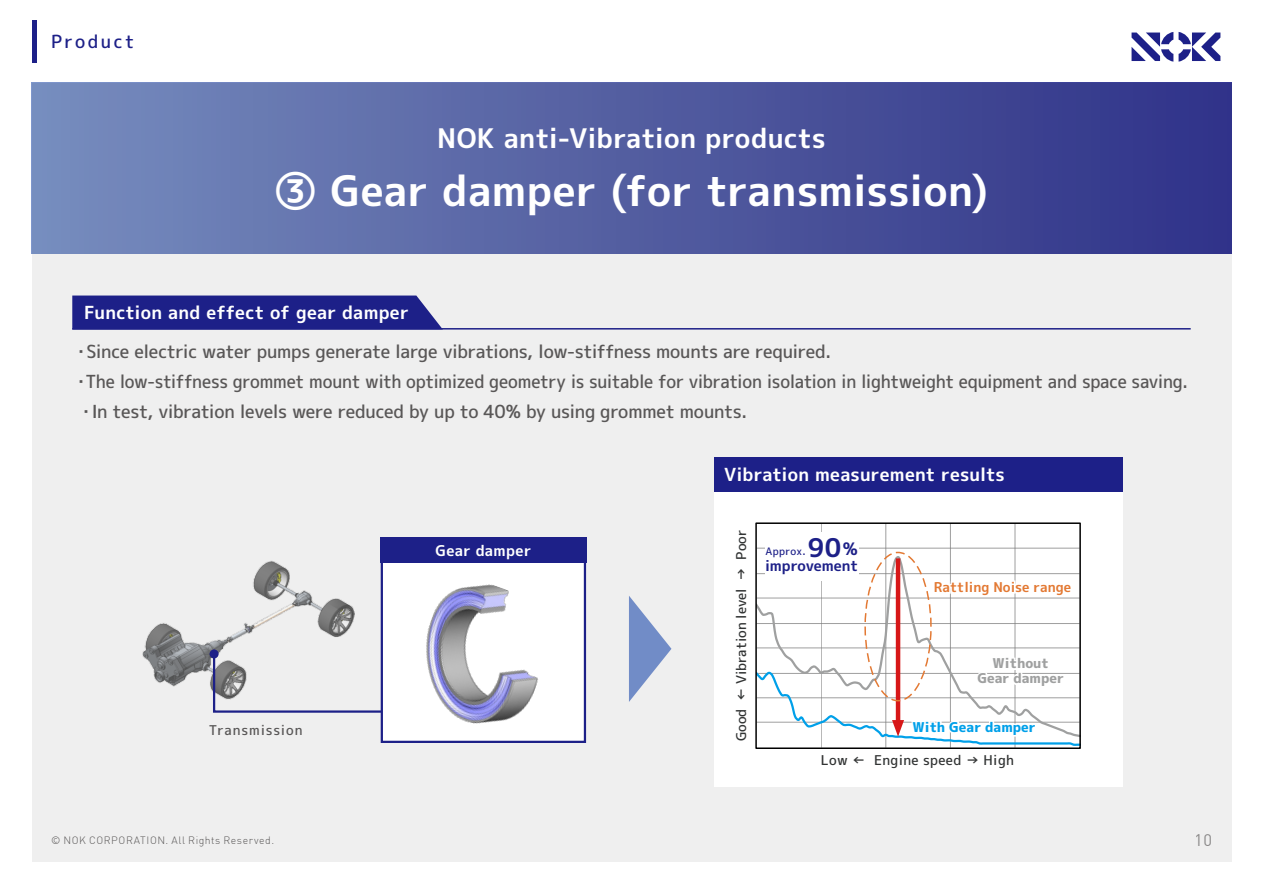
<style>
.page{position:relative;width:1263px;height:893px;background:#fff}
.page>*{position:absolute;margin:0;border:0;box-sizing:border-box;transform-origin:0 0}
.t1{font:42px "mplus 1 c bold";letter-spacing:.005em;color:#fff}
.t2{font:27px "mplus 1 c bold";letter-spacing:.005em;color:#fff}
.t3{font:25.8px "mplus 1 c bold";color:#1d2088}
.t4{font:18px/30px "mplus 1 c medium";letter-spacing:-.025em;color:#595757}
.t5{font:18px "mplus 1 c bold";letter-spacing:.01em;color:#fff}
.t6{font:18px "mplus 1 c medium";letter-spacing:.135em;color:#1d2088}
.t7{font:16.5px "DIN";color:#595757}
.t8{font:14.85px "mplus 1 c bold";letter-spacing:.025em;color:#fff}
.t9{font:14.55px "mplus 1 c bold";letter-spacing:-.005em;color:#1d2088}
.t10{font:13.5px "mplus 1 c medium";color:#323434}
.t11{font:13.5px "mplus 1 c medium";letter-spacing:.025em;color:#323434}
.t12{font:13.5px "mplus 1 c bold";color:#e37933}
.t13{font:13.5px/15px "mplus 1 c heavy";color:#9fa0a0;text-align:center}
.t14{font:13.5px "mplus 1 c heavy";color:#00a0e9}
.t15{font:13.5px "mplus 1 c medium";letter-spacing:.06em;color:#595757}
.t16{font:300 10.5px "DIN";letter-spacing:.05em;color:#595757}
.t17{font:10.35px "mplus 1 c medium";letter-spacing:.035em;color:#1d2088}
.s1{font-size:17.1px}
</style>
<div class="page">
<div style="left:32px;top:83px;width:1199px;height:778px;background:#efefef"></div>
<div style="left:32px;top:83px;width:1199px;height:170px;background:linear-gradient(to right,#778cbd,#2f3187)"></div>
<img style="left:142px;top:623px;width:70px;height:68px">
<div style="left:714px;top:491px;width:408px;height:296px;background:#fff"></div>
<hr style="left:757px;top:548px;width:322px;height:1px;background:#7d7d7d">
<hr style="left:821px;top:524px;width:1px;height:224px;background:#7d7d7d">
<hr style="left:885px;top:524px;width:1px;height:224px;background:#7d7d7d">
<hr style="left:950px;top:524px;width:1px;height:224px;background:#7d7d7d">
<hr style="left:1015px;top:524px;width:1px;height:224px;background:#7d7d7d">
<svg style="left:758px;top:555px;width:320px;height:62px"></svg>
<svg style="left:932px;top:574px;width:141px;height:27px"></svg>
<hr style="left:896px;top:558px;width:4px;height:168px;background:#d71718">
<svg style="left:758px;top:617px;width:320px;height:129px"></svg>
<div style="left:755px;top:522px;width:326px;height:227px;border:2px solid #000"></div>
<hr style="left:32px;top:21px;width:4px;height:42px;background:#1d2088">
<hr style="left:72px;top:328px;width:1119px;height:2px;background:#1d2088">
<div style="left:72px;top:296px;width:371px;height:34px;background:#1d2088"></div>
<svg style="left:212px;top:537px;width:375px;height:206px"></svg>
<div style="left:210px;top:649px;width:9px;height:9px;background:#1d2088;border-radius:50%"></div>
<div style="left:380px;top:537px;width:206px;height:26px;background:#1d2088"></div>
<div style="left:714px;top:457px;width:408px;height:34px;background:#1d2088"></div>
<div style="left:765px;top:532px;width:93px;height:48px;background:#fff"></div>
<svg style="left:629px;top:596px;width:42px;height:106px"></svg>
<svg style="left:1131px;top:32px;width:89px;height:30px"></svg>
<p class="t6" style="left:51px;top:29px;width:85px">Product</p>
<h2 class="t2" style="left:437px;top:119px;width:390px">NOK anti-Vibration products</h2>
<h1 class="t1" style="left:274px;top:160px;width:715px">③ Gear damper (for transmission)</h1>
<p class="t5" style="left:84px;top:300px;width:326px">Function and effect of gear damper</p>
<p class="t4" style="left:72px;top:336px;width:1117px">・Since electric water pumps generate large vibrations, low-stiffness mounts are required.<br>・The low-stiffness grommet mount with optimized geometry is suitable for vibration isolation in lightweight equipment and space saving.・In test, vibration levels were reduced by up to 40% by using grommet mounts.</p>
<p class="t15" style="left:209px;top:721px;width:95px">Transmission</p>
<p class="t8" style="left:435px;top:540px;width:97px">Gear damper</p>
<p class="t5" style="left:724px;top:461px;width:282px">Vibration measurement results</p>
<p class="t10" style="left:731px;top:741px;width:213px;rotate:-90deg">Good ← Vibration level → Poor</p>
<p class="t17" style="left:765px;top:543px;width:42px">Approx.</p>
<h3 class="t3" style="left:808px;top:529px;width:52px">90<span class="s1">%</span></h3>
<p class="t9" style="left:765px;top:555px;width:94px">improvement</p>
<p class="t12" style="left:934px;top:578px;width:139px">Rattling Noise range</p>
<p class="t13" style="left:977px;top:656px;width:88px">Without<br>Gear damper</p>
<p class="t14" style="left:913px;top:718px;width:125px">With Gear damper</p>
<p class="t11" style="left:821px;top:751px;width:195px">Low ← Engine speed → High</p>
<p class="t16" style="left:51px;top:836px;width:225px">© NOK CORPORATION. All Rights Reserved.</p>
<p class="t7" style="left:1195px;top:832px;width:19px">10</p>
</div>
